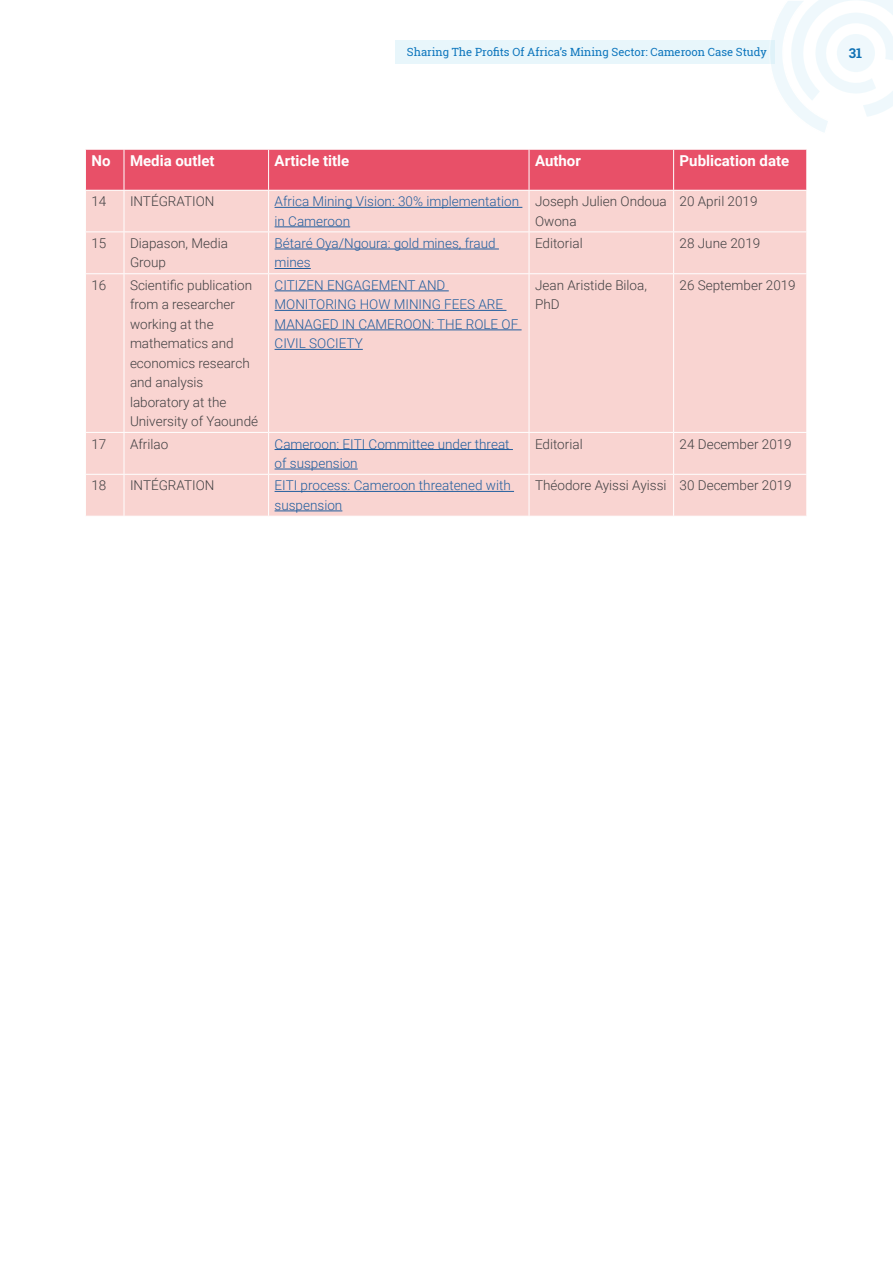
<style>
.page{position:relative;width:893px;height:1263px;background:#fff}
.page>*{position:absolute;margin:0;border:0;box-sizing:border-box;transform-origin:0 0}
.t1{font:700 15px "Roboto";color:#fff}
.t2{font:300 13.5px/19.5px "Roboto";color:#414042}
.t3{font:300 13.5px/19.5px "Roboto";color:#215e9e}
.t4{font:700 13.5px "Roboto Slab";color:#0f71b4}
.t5{font:11.25px "Roboto Slab";color:#0d76bd}
</style>
<div class="page">
<div style="left:395px;top:41px;width:380px;height:23px;background:#e8f6fb"></div>
<svg style="left:768px;top:0;width:125px;height:132px"></svg>
<div style="left:86px;top:150px;width:720px;height:40px;background:#e85068"></div>
<div style="left:86px;top:191px;width:720px;height:325px;background:#f9d4d1"></div>
<hr style="left:124px;top:150px;width:1px;height:40px;background:#fff">
<hr style="left:268px;top:150px;width:1px;height:40px;background:#fff">
<hr style="left:529px;top:150px;width:1px;height:40px;background:#fff">
<hr style="left:673px;top:150px;width:1px;height:40px;background:#fff">
<hr style="left:124px;top:191px;width:1px;height:40px;background:#fff">
<hr style="left:268px;top:191px;width:1px;height:40px;background:#fff">
<hr style="left:529px;top:191px;width:1px;height:40px;background:#fff">
<hr style="left:673px;top:191px;width:1px;height:40px;background:#fff">
<hr style="left:85px;top:231px;width:39px;height:1px;background:#fff">
<hr style="left:124px;top:231px;width:145px;height:1px;background:#fff">
<hr style="left:124px;top:232px;width:1px;height:41px;background:#fff">
<hr style="left:269px;top:231px;width:260px;height:1px;background:#fff">
<hr style="left:268px;top:232px;width:1px;height:41px;background:#fff">
<hr style="left:529px;top:231px;width:145px;height:1px;background:#fff">
<hr style="left:529px;top:232px;width:1px;height:41px;background:#fff">
<hr style="left:674px;top:231px;width:133px;height:1px;background:#fff">
<hr style="left:673px;top:232px;width:1px;height:41px;background:#fff">
<hr style="left:85px;top:273px;width:39px;height:1px;background:#fff">
<hr style="left:124px;top:273px;width:145px;height:1px;background:#fff">
<hr style="left:124px;top:274px;width:1px;height:158px;background:#fff">
<hr style="left:269px;top:273px;width:260px;height:1px;background:#fff">
<hr style="left:268px;top:274px;width:1px;height:158px;background:#fff">
<hr style="left:529px;top:273px;width:145px;height:1px;background:#fff">
<hr style="left:529px;top:274px;width:1px;height:158px;background:#fff">
<hr style="left:674px;top:273px;width:133px;height:1px;background:#fff">
<hr style="left:673px;top:274px;width:1px;height:158px;background:#fff">
<hr style="left:85px;top:432px;width:39px;height:1px;background:#fff">
<hr style="left:124px;top:432px;width:145px;height:1px;background:#fff">
<hr style="left:124px;top:433px;width:1px;height:41px;background:#fff">
<hr style="left:269px;top:432px;width:260px;height:1px;background:#fff">
<hr style="left:268px;top:433px;width:1px;height:41px;background:#fff">
<hr style="left:529px;top:432px;width:145px;height:1px;background:#fff">
<hr style="left:529px;top:433px;width:1px;height:41px;background:#fff">
<hr style="left:674px;top:432px;width:133px;height:1px;background:#fff">
<hr style="left:673px;top:433px;width:1px;height:41px;background:#fff">
<hr style="left:85px;top:474px;width:39px;height:1px;background:#fff">
<hr style="left:124px;top:474px;width:145px;height:1px;background:#fff">
<hr style="left:124px;top:475px;width:1px;height:41px;background:#fff">
<hr style="left:269px;top:474px;width:260px;height:1px;background:#fff">
<hr style="left:268px;top:475px;width:1px;height:41px;background:#fff">
<hr style="left:529px;top:474px;width:145px;height:1px;background:#fff">
<hr style="left:529px;top:475px;width:1px;height:41px;background:#fff">
<hr style="left:674px;top:474px;width:133px;height:1px;background:#fff">
<hr style="left:673px;top:475px;width:1px;height:41px;background:#fff">
<hr style="left:275px;top:207px;width:247px;height:1px;background:#215e9e">
<hr style="left:275px;top:227px;width:75px;height:1px;background:#215e9e">
<hr style="left:275px;top:249px;width:224px;height:1px;background:#215e9e">
<hr style="left:275px;top:268px;width:36px;height:1px;background:#215e9e">
<hr style="left:275px;top:291px;width:174px;height:1px;background:#215e9e">
<hr style="left:275px;top:310px;width:231px;height:1px;background:#215e9e">
<hr style="left:275px;top:330px;width:247px;height:1px;background:#215e9e">
<hr style="left:275px;top:349px;width:88px;height:1px;background:#215e9e">
<hr style="left:275px;top:449px;width:238px;height:1px;background:#215e9e">
<hr style="left:275px;top:469px;width:83px;height:1px;background:#215e9e">
<hr style="left:275px;top:491px;width:239px;height:1px;background:#215e9e">
<hr style="left:275px;top:511px;width:67px;height:1px;background:#215e9e">
<p class="t5" style="left:407px;top:44px;width:361px">Sharing The Profits Of Africa’s Mining Sector: Cameroon Case Study</p>
<p class="t4" style="left:849px;top:44px;width:15px">31</p>
<p class="t1" style="left:91px;top:151px;width:21px">No</p>
<p class="t1" style="left:130px;top:151px;width:86px">Media outlet</p>
<p class="t1" style="left:275px;top:151px;width:76px">Article title</p>
<p class="t1" style="left:535px;top:151px;width:47px">Author</p>
<p class="t1" style="left:680px;top:151px;width:111px">Publication date</p>
<p class="t2" style="left:91px;top:191px;width:16px">14</p>
<p class="t2" style="left:130px;top:191px;width:86px">INTÉGRATION</p>
<p class="t3" style="left:275px;top:191px;width:246px">Africa Mining Vision: 30% implementation in Cameroon</p>
<p class="t2" style="left:535px;top:191px;width:133px">Joseph Julien Ondoua<br>Owona</p>
<p class="t2" style="left:680px;top:191px;width:79px">20 April 2019</p>
<p class="t2" style="left:91px;top:233px;width:16px">15</p>
<p class="t2" style="left:130px;top:233px;width:99px">Diapason, Media<br>Group</p>
<p class="t3" style="left:275px;top:233px;width:223px">Bétaré Oya/Ngoura: gold mines, fraud mines</p>
<p class="t2" style="left:535px;top:233px;width:49px">Editorial</p>
<p class="t2" style="left:680px;top:233px;width:82px">28 June 2019</p>
<p class="t2" style="left:91px;top:275px;width:16px">16</p>
<p class="t2" style="left:130px;top:275px;width:130px">Scientific publication from a researcher working at the mathematics and economics research and analysis laboratory at the<br>University of Yaoundé</p>
<p class="t3" style="left:275px;top:275px;width:245px">CITIZEN ENGAGEMENT AND<br>MONITORING HOW MINING FEES ARE<br>MANAGED IN CAMEROON: THE ROLE OF<br>CIVIL SOCIETY</p>
<p class="t2" style="left:535px;top:275px;width:113px">Jean Aristide Biloa,<br>PhD</p>
<p class="t2" style="left:680px;top:275px;width:118px">26 September 2019</p>
<p class="t2" style="left:91px;top:433px;width:16px">17</p>
<p class="t2" style="left:130px;top:433px;width:40px">Afrilao</p>
<p class="t3" style="left:275px;top:433px;width:237px">Cameroon: EITI Committee under threat of suspension</p>
<p class="t2" style="left:535px;top:433px;width:49px">Editorial</p>
<p class="t2" style="left:680px;top:433px;width:114px">24 December 2019</p>
<p class="t2" style="left:91px;top:475px;width:16px">18</p>
<p class="t2" style="left:130px;top:475px;width:86px">INTÉGRATION</p>
<p class="t3" style="left:275px;top:475px;width:238px">EITI process: Cameroon threatened with suspension</p>
<p class="t2" style="left:535px;top:475px;width:258px">Théodore Ayissi Ayissi 30 December 2019</p>
</div>
